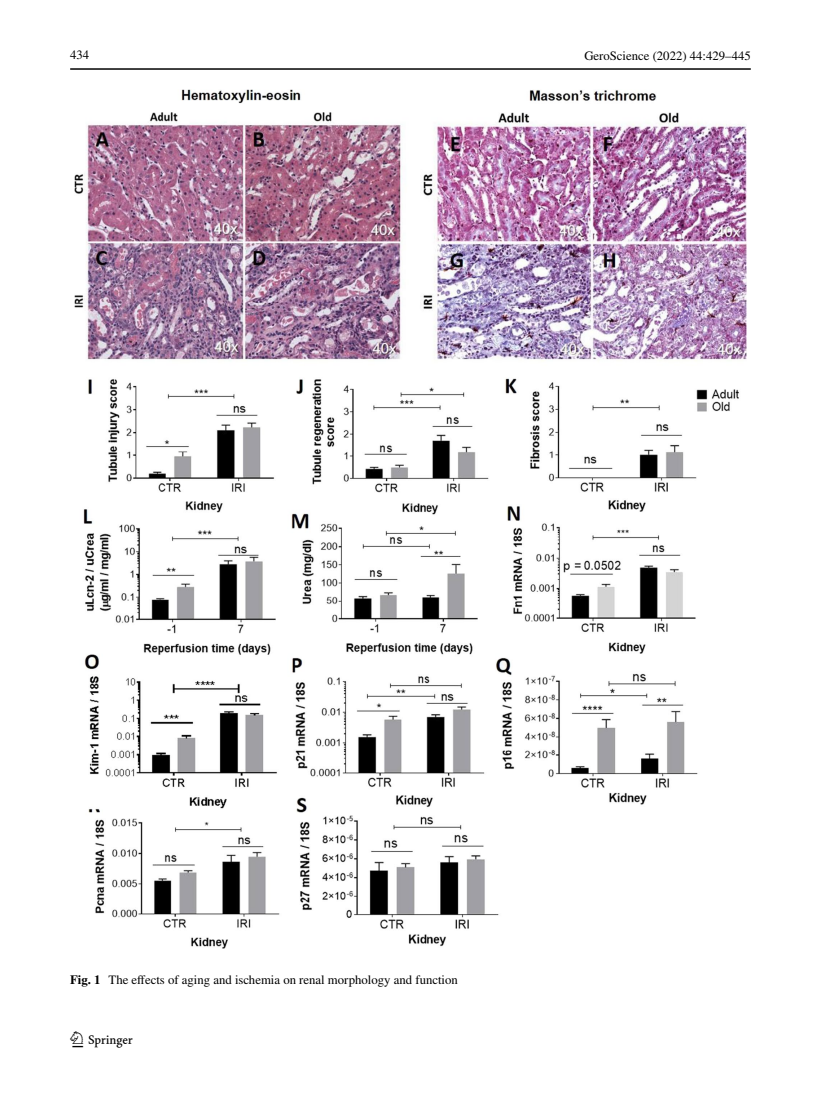
<style>
.page{position:relative;width:821px;height:1106px;background:#fff}
.page>*{position:absolute;margin:0;border:0;box-sizing:border-box;transform-origin:0 0}
.t1{font:22.5px "Springnew Regular 2";color:#000}
.t2{font:12.75px "STIX";color:#000}
.t3{font:12.75px "STIX Regular 3";color:#000}
.s1{font-weight:700}
</style>
<div class="page">
<hr style="left:70px;top:68px;width:680px;height:2px;background:#000">
<img style="left:74px;top:89px;width:672px;height:859px">
<p class="t2" style="left:70px;top:46px;width:21px">434</p>
<p class="t3" style="left:584px;top:47px;width:168px">GeroScience (2022) 44:429–445</p>
<p class="t2" style="left:70px;top:970px;width:389px"><span class="s1">Fig. 1</span> The effects of aging and ischemia on renal morphology and function</p>
<h1 class="t1" style="left:72px;top:1031px;width:62px">1 3</h1>
</div>
